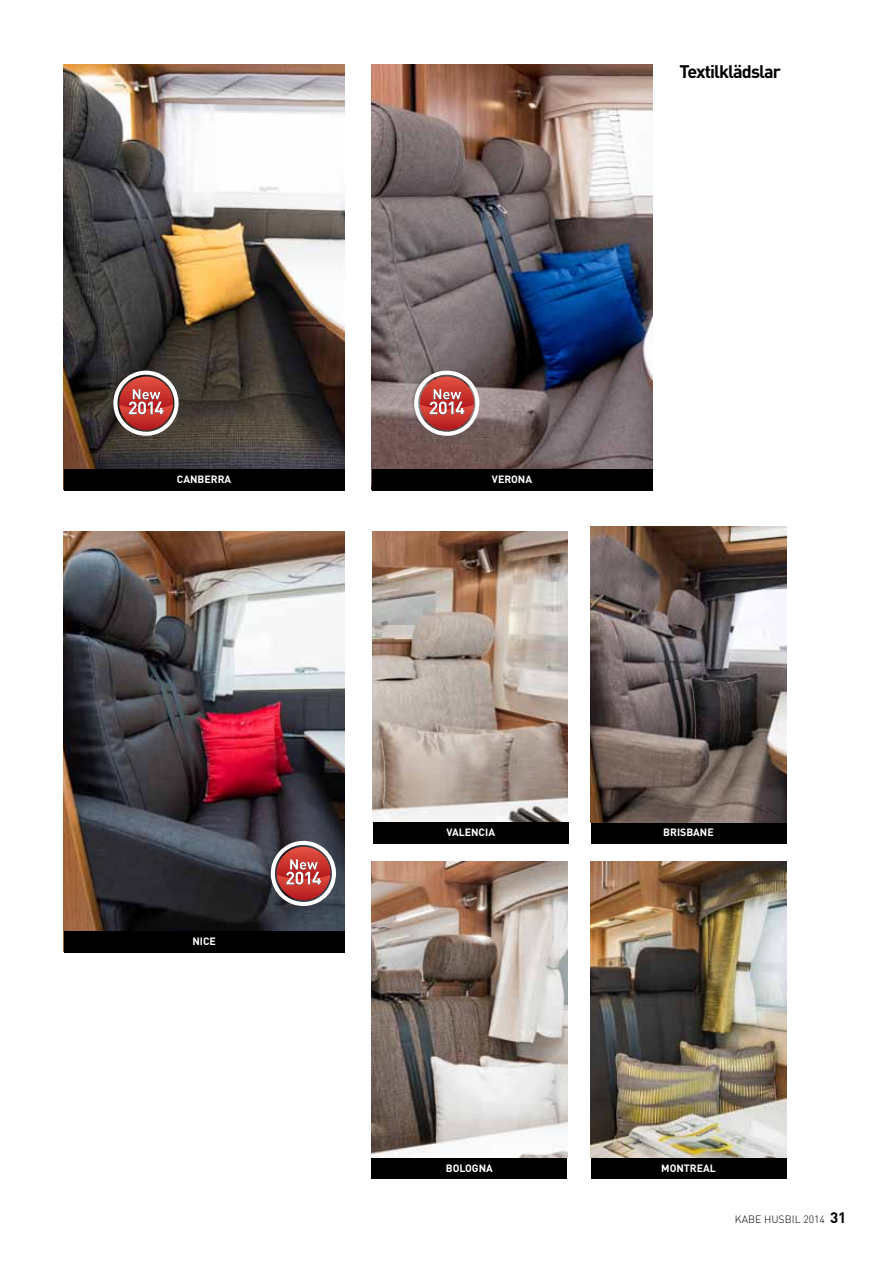
<style>
.page{position:relative;width:893px;height:1263px;background:#fff}
.page>*{position:absolute;margin:0;border:0;box-sizing:border-box;transform-origin:0 0}
.t1{font:700 18px "DINOT";color:#000}
.t2{font:700 10.5px "DINOT";color:#fff}
.t3{font:300 10.5px "DINOT";color:#000}
.s1{font-weight:700;font-size:15px}
</style>
<div class="page">
<img style="left:373px;top:531px;width:194px;height:291px">
<img style="left:64px;top:531px;width:280px;height:400px">
<img style="left:372px;top:64px;width:280px;height:405px">
<img style="left:64px;top:64px;width:280px;height:405px">
<div style="left:64px;top:469px;width:280px;height:22px;background:#000"></div>
<div style="left:64px;top:931px;width:280px;height:22px;background:#000"></div>
<div style="left:372px;top:469px;width:280px;height:22px;background:#000"></div>
<svg style="left:111px;top:370px;width:68px;height:66px"></svg>
<svg style="left:411px;top:370px;width:69px;height:66px"></svg>
<svg style="left:268px;top:840px;width:68px;height:66px"></svg>
<div style="left:372px;top:1158px;width:195px;height:21px;background:#000"></div>
<div style="left:373px;top:822px;width:195px;height:22px;background:#000"></div>
<div style="left:591px;top:1158px;width:195px;height:21px;background:#000"></div>
<div style="left:591px;top:822px;width:195px;height:22px;background:#000"></div>
<img style="left:591px;top:526px;width:195px;height:296px">
<img style="left:591px;top:861px;width:195px;height:297px">
<img style="left:372px;top:861px;width:195px;height:297px">
<p class="t2" style="left:177px;top:472px;width:35px">CANBERRA</p>
<p class="t2" style="left:192px;top:934px;width:24px">NICE</p>
<h1 class="t1" style="left:680px;top:59px;width:103px">Textilklädslar</h1>
<p class="t2" style="left:492px;top:472px;width:34px">VERONA</p>
<p class="t2" style="left:446px;top:826px;width:8px">VALEN</p>
<p class="t2" style="left:479px;top:826px;width:12px">CIA</p>
<p class="t2" style="left:446px;top:1161px;width:34px">BOLOGNA</p>
<p class="t2" style="left:663px;top:826px;width:38px">BRISBANE</p>
<p class="t2" style="left:661px;top:1161px;width:23px">MONTREAL</p>
<p class="t3" style="left:735px;top:1213px;width:113px">KABE HUSBIL 2014 <span class="s1">31</span></p>
</div>
